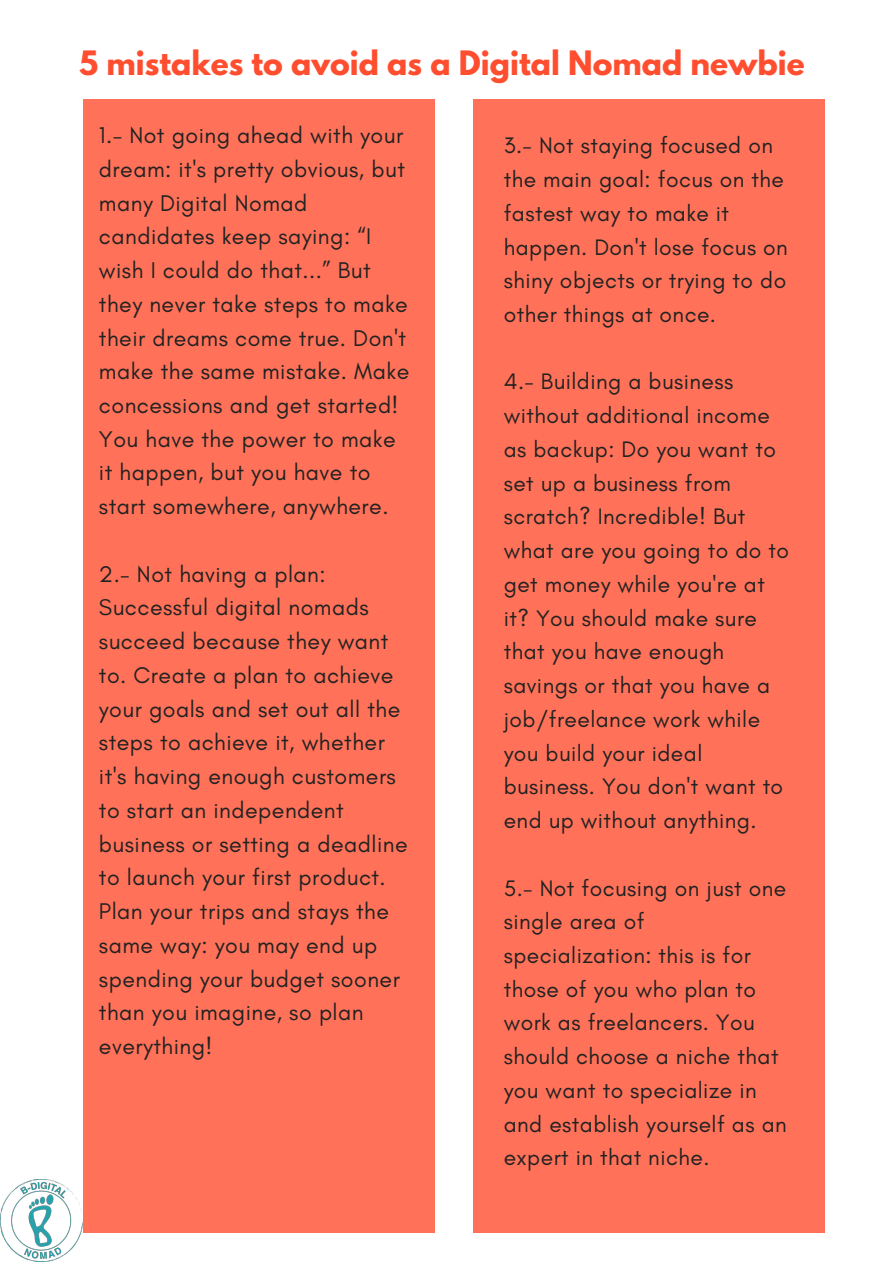
<style>
.page{position:relative;width:893px;height:1264px;background:#fff}
.page>*{position:absolute;margin:0;border:0;box-sizing:border-box;transform-origin:0 0}
.t1{font:700 29.7px "League Spartan";color:#ff4e2f}
.t2{font:23.1px/33.8px "Glacial Indifference";letter-spacing:.02em;color:#222}
.t3{font:22.8px/33.8px "Glacial Indifference";letter-spacing:.02em;color:#222}
</style>
<div class="page">
<div style="left:83px;top:99px;width:351px;height:1133px;background:#ff7158"></div>
<img style="left:1px;top:1179px;width:82px;height:82px">
<div style="left:473px;top:99px;width:351px;height:1133px;background:#ff7158"></div>
<p class="t1" style="left:79px;top:49px;width:727px">5 mistakes to avoid as a Digital Nomad newbie</p>
<p class="t2" style="left:99px;top:118px;width:312px">1.- Not going ahead with your dream: it's pretty obvious, but many Digital Nomad candidates keep saying: “I wish I could do that...” But they never take steps to make their dreams come true. Don't make the same mistake. Make concessions and get started!<br>You have the power to make it happen, but you have to start somewhere, anywhere.</p>
<p class="t2" style="left:99px;top:556px;width:310px">2.- Not having a plan:<br>Successful digital nomads succeed because they want to. Create a plan to achieve your goals and set out all the steps to achieve it, whether it's having enough customers to start an independent business or setting a deadline to launch your first product.<br>Plan your trips and stays the same way: you may end up spending your budget sooner than you imagine, so plan everything!</p>
<p class="t3" style="left:503px;top:128px;width:286px">3.- Not staying focused on the main goal: focus on the fastest way to make it happen. Don't lose focus on shiny objects or trying to do other things at once.</p>
<p class="t3" style="left:503px;top:364px;width:287px">4.- Building a business without additional income as backup: Do you want to set up a business from scratch? Incredible! But what are you going to do to get money while you're at it? You should make sure that you have enough savings or that you have a job/freelance work while you build your ideal business. You don't want to end up without anything.</p>
<p class="t3" style="left:503px;top:870px;width:284px">5.- Not focusing on just one single area of specialization: this is for those of you who plan to work as freelancers. You should choose a niche that you want to specialize in and establish yourself as an expert in that niche.</p>
</div>
